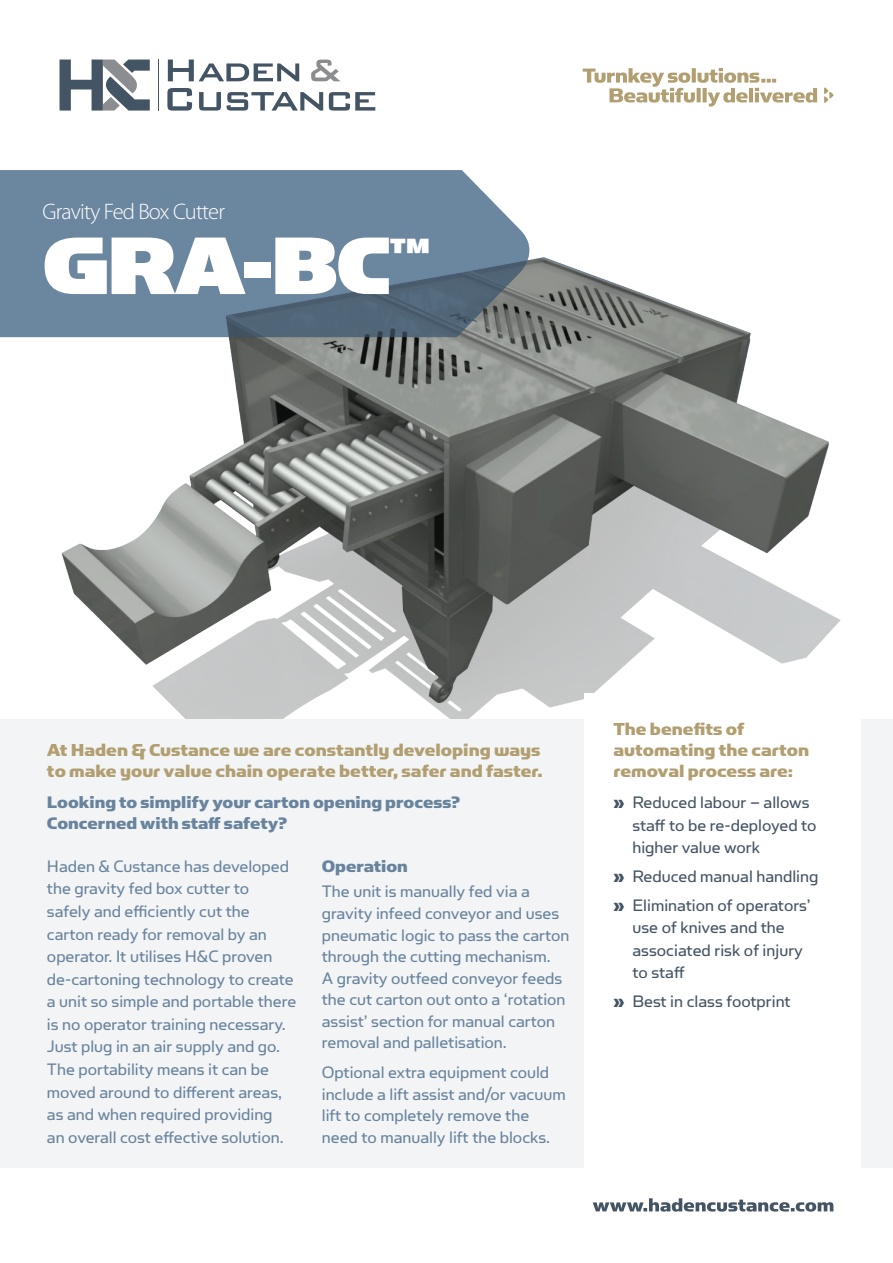
<style>
.page{position:relative;width:893px;height:1263px;background:#fff}
.page>*{position:absolute;margin:0;border:0;box-sizing:border-box;transform-origin:0 0}
.t1{font:91.8px "Simian Display Gorilla";color:#fff}
.t2{font:300 22.5px "Myriad Pro";letter-spacing:-.035em;color:#fff}
.t3{font:19.5px/21px "Simian Display Chimpanzee";color:#b29f71}
.t4{font:18.75px/22.6px "Simian Text Orangutan";color:#68839d}
.t5{font:18.75px/22.5px "Simian Text Orangutan";color:#435464}
.t6{font:18.75px/21px "Simian Text Chimpanzee";color:#68839d}
.s1{font-family:"Simian Display Chimpanzee"}
</style>
<div class="page">
<img style="left:0;top:257px;width:841px;height:462px">
<div style="left:0;top:719px;width:893px;height:449px;background:#f2f4f6"></div>
<div style="left:584px;top:693px;width:276px;height:566px;background:#fff"></div>
<svg style="left:0;top:170px;width:531px;height:167px;background:#6b849a"></svg>
<hr style="left:158px;top:60px;width:1px;height:51px;background:#435464">
<svg style="left:167px;top:88px;width:208px;height:23px"></svg>
<svg style="left:311px;top:60px;width:29px;height:21px"></svg>
<svg style="left:168px;top:60px;width:131px;height:21px"></svg>
<svg style="left:60px;top:60px;width:90px;height:51px"></svg>
<svg style="left:583px;top:68px;width:234px;height:39px"></svg>
<svg style="left:824px;top:88px;width:9px;height:15px"></svg>
<svg style="left:593px;top:1198px;width:240px;height:14px"></svg>
<p class="t2" style="left:42px;top:199px;width:184px">Gravity Fed Box Cutter</p>
<h1 class="t1" style="left:42px;top:214px;width:389px">GRA-BC<sup>™</sup></h1>
<p class="t3" style="left:47px;top:739px;width:497px">At Haden &amp; Custance we are constantly developing ways to make your value chain operate better, safer and faster.</p>
<p class="t6" style="left:47px;top:791px;width:415px">Looking to simplify your carton opening process?<br>Concerned with staff safety?</p>
<p class="t4" style="left:47px;top:854px;width:251px">Haden &amp; Custance has developed the gravity fed box cutter to safely and efficiently cut the carton ready for removal by an operator. It utilises H&amp;C proven de-cartoning technology to create a unit so simple and portable there is no operator training necessary.<br>Just plug in an air supply and go.<br>The portability means it can be moved around to different areas, as and when required providing<br>an overall cost effective solution.</p>
<p class="t6" style="left:322px;top:855px;width:88px">Operation</p>
<p class="t4" style="left:322px;top:881px;width:249px;line-height:21.5px">The unit is manually fed via a gravity infeed conveyor and uses pneumatic logic to pass the carton through the cutting mechanism.<br>A gravity outfeed conveyor feeds the cut carton out onto a ‘rotation assist’ section for manual carton removal and palletisation.</p>
<p class="t4" style="left:322px;top:1061px;width:245px;line-height:21.5px">Optional extra equipment could include a lift assist and/or vacuum lift to completely remove the need to manually lift the blocks.</p>
<p class="t3" style="left:613px;top:718px;width:197px">The benefits of automating the carton removal process are:</p>
<p class="t5" style="left:632px;top:791px;width:186px;text-indent:-19px"><span class="s1">»</span> Reduced labour – allows staff to be re-deployed to higher value work</p>
<p class="t5" style="left:613px;top:861px;width:206px;line-height:28.8px"><span class="s1">»</span> Reduced manual handling <span class="s1">»</span> Elimination of operators’</p>
<p class="t5" style="left:632px;top:916px;width:172px">use of knives and the associated risk of injury to staff</p>
<p class="t5" style="left:613px;top:990px;width:179px"><span class="s1">»</span> Best in class footprint</p>
</div>
